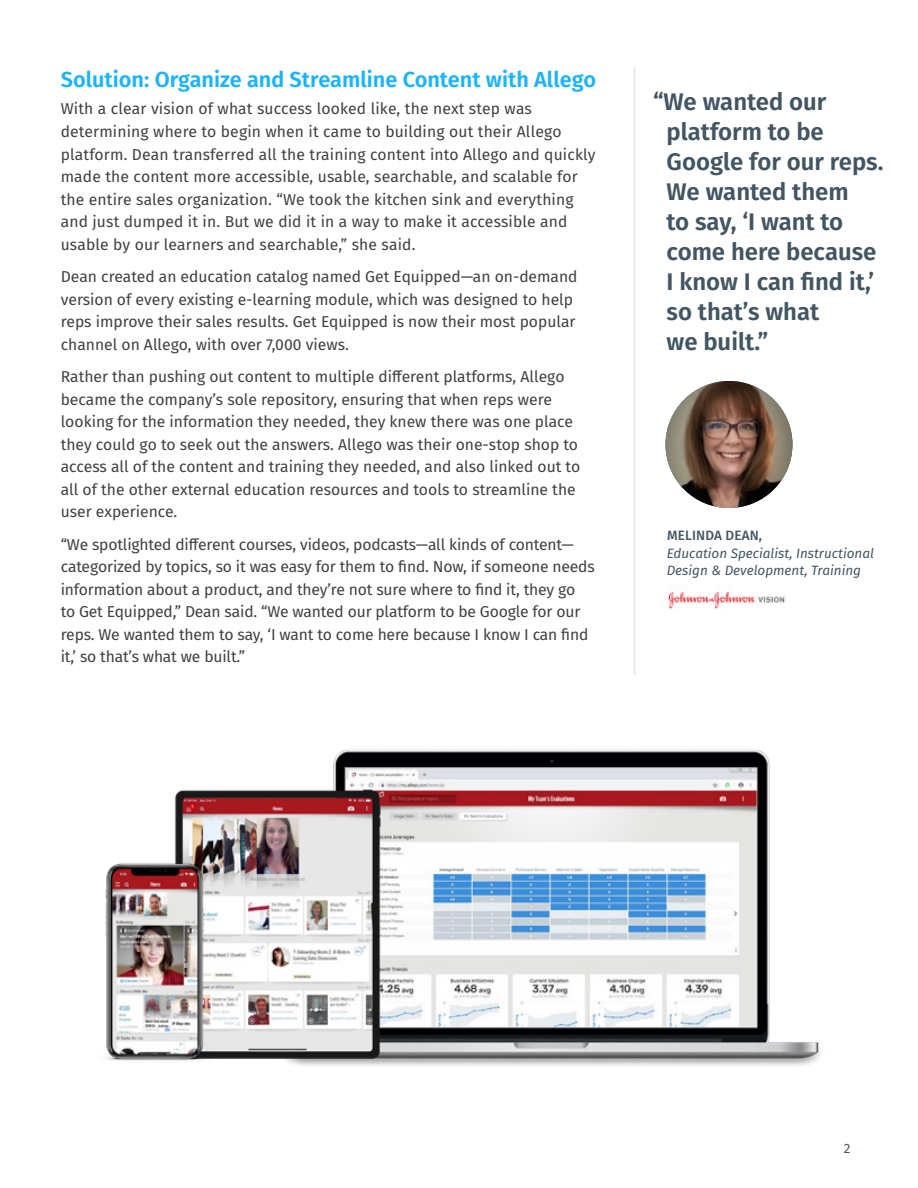
<style>
.page{position:relative;width:918px;height:1188px;background:#fff}
.page>*{position:absolute;margin:0;border:0;box-sizing:border-box;transform-origin:0 0}
.t1{font:600 24px/30px "Fira Sans";color:#425563}
.t2{font:600 21.75px "Fira Sans";color:#1cb3ff}
.t3{font:15.75px/22.5px "Fira Sans";color:#414042}
.t4{font:italic 13.5px/16.5px "Fira Sans";color:#425563}
.t5{font:500 13.5px "Fira Sans";letter-spacing:.01em;color:#425563}
.t6{font:13.5px "Fira Sans";color:#425563}
</style>
<div class="page">
<hr style="left:634px;top:68px;width:1px;height:607px;background:#e3e6e8">
<img style="left:668px;top:590px;width:117px;height:19px">
<img style="left:105px;top:749px;width:715px;height:317px">
<img style="left:665px;top:381px;width:128px;height:127px;border-radius:64px">
<h2 class="t2" style="left:61px;top:62px;width:537px">Solution: Organize and Streamline Content with Allego</h2>
<p class="t3" style="left:61px;top:97px;width:536px">With a clear vision of what success looked like, the next step was determining where to begin when it came to building out their Allego platform. Dean transferred all the training content into Allego and quickly made the content more accessible, usable, searchable, and scalable for the entire sales organization. “We took the kitchen sink and everything and just dumped it in. But we did it in a way to make it accessible and usable by our learners and searchable,” she said.</p>
<p class="t3" style="left:61px;top:265px;width:518px">Dean created an education catalog named Get Equipped—an on-demand version of every existing e-learning module, which was designed to help reps improve their sales results. Get Equipped is now their most popular channel on Allego, with over 7,000 views.</p>
<p class="t3" style="left:61px;top:365px;width:521px">Rather than pushing out content to multiple different platforms, Allego became the company’s sole repository, ensuring that when reps were looking for the information they needed, they knew there was one place they could go to seek out the answers. Allego was their one-stop shop to access all of the content and training they needed, and also linked out to all of the other external education resources and tools to streamline the user experience.</p>
<p class="t3" style="left:61px;top:532px;width:536px">“We spotlighted different courses, videos, podcasts—all kinds of content— categorized by topics, so it was easy for them to find. Now, if someone needs information about a product, and they’re not sure where to find it, they go<br>to Get Equipped,” Dean said. “We wanted our platform to be Google for our reps. We wanted them to say, ‘I want to come here because I know I can find it,’ so that’s what we built.”</p>
<h1 class="t1" style="left:667px;top:86px;width:218px;text-indent:-13px">“We wanted our platform to be<br>Google for our reps.<br>We wanted them<br>to say, ‘I want to come here because<br>I know I can find it,’ so that’s what<br>we built.”</h1>
<p class="t5" style="left:667px;top:525px;width:96px">MELINDA DEAN,</p>
<p class="t4" style="left:667px;top:545px;width:209px">Education Specialist, Instructional<br>Design &amp; Development, Training</p>
<p class="t6" style="left:844px;top:1138px;width:8px">2</p>
</div>
